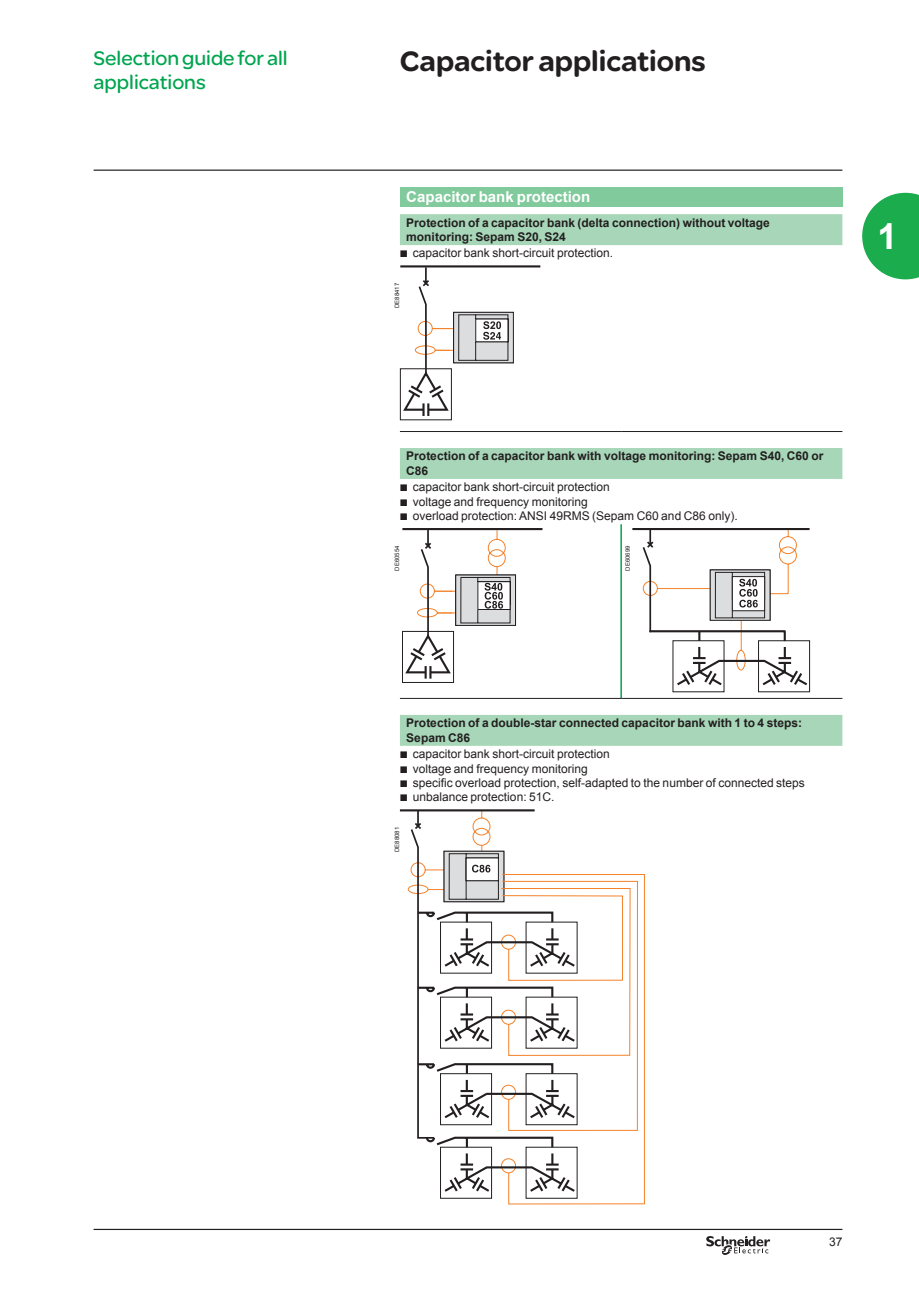
<style>
.page{position:relative;width:919px;height:1289px;background:#fff}
.page>*{position:absolute;margin:0;border:0;box-sizing:border-box;transform-origin:0 0}
.t1{font:700 36px "Arial";color:#fff}
._0_TitleLev1Fwd{font:900 30px "SE Optimist";color:#231f20}
._0_TopicFwd{font:21px "SE Optimist";color:#00a54f}
.Cell_Section_2__10{font:700 15px "Arial";color:#fff}
._2_List_Cube1__8{font:12px "Arial";color:#231f20}
.Cell_Section_3__8{font:700 12px/14.4px "Arial";color:#231f20}
.Recording_Number{font:6px "Arial";color:#231f20}
.s1{font-family:"Graph Schneider"}
</style>
<div class="page">
<hr style="left:94px;top:169px;width:748px;height:2px;background:#231f20">
<hr style="left:94px;top:1228px;width:748px;height:1px;background:#231f20">
<svg style="left:706px;top:1236px;width:64px;height:18px"></svg>
<svg style="left:862px;top:193px;width:56px;height:86px"></svg>
<div style="left:400px;top:187px;width:442px;height:20px;background:#80ca9c"></div>
<svg style="left:400px;top:214px;width:442px;height:531px"></svg>
<hr style="left:620px;top:524px;width:2px;height:174px;background:#00a54f">
<hr style="left:400px;top:431px;width:221px;height:1px;background:#231f20">
<hr style="left:621px;top:431px;width:221px;height:1px;background:#231f20">
<hr style="left:400px;top:698px;width:221px;height:1px;background:#231f20">
<hr style="left:621px;top:698px;width:221px;height:1px;background:#231f20">
<hr style="left:402px;top:528px;width:140px;height:2px;background:#231f20">
<div style="left:402px;top:631px;width:52px;height:52px;border:1px solid #231f20"></div>
<svg style="left:403px;top:530px;width:113px;height:148px"></svg>
<hr style="left:632px;top:528px;width:177px;height:2px;background:#231f20">
<div style="left:758px;top:640px;width:52px;height:52px;border:1px solid #231f20"></div>
<svg style="left:641px;top:530px;width:168px;height:157px"></svg>
<hr style="left:400px;top:265px;width:140px;height:2px;background:#231f20">
<div style="left:400px;top:368px;width:52px;height:52px;border:1px solid #231f20"></div>
<svg style="left:401px;top:267px;width:112px;height:149px"></svg>
<hr style="left:400px;top:809px;width:134px;height:2px;background:#231f20">
<svg style="left:508px;top:874px;width:137px;height:330px"></svg>
<svg style="left:407px;top:809px;width:170px;height:384px"></svg>
<p class="_0_TopicFwd" style="left:94px;top:43px;width:196px">Selection guide for all</p>
<p class="_0_TitleLev1Fwd" style="left:400px;top:39px;width:307px">Capacitor applications</p>
<p class="_0_TopicFwd" style="left:94px;top:67px;width:114px">applications</p>
<p class="Cell_Section_2__10" style="left:406px;top:186px;width:185px">Capacitor bank protection</p>
<p class="Cell_Section_3__8" style="left:406px;top:215px;width:365px">Protection of a capacitor bank (delta connection) without voltage monitoring: Sepam S20, S24</p>
<p class="_2_List_Cube1__8" style="left:400px;top:245px;width:215px"><span class="s1">b</span> capacitor bank short-circuit protection.</p>
<p class="Recording_Number" style="left:393px;top:308px;width:27px;rotate:-90deg">DE88417</p>
<h1 class="t1" style="left:877px;top:213px;width:22px">1</h1>
<p class="Cell_Section_3__8" style="left:406px;top:449px;width:418px">Protection of a capacitor bank with voltage monitoring: Sepam S40, C60 or<br>C86</p>
<p class="_2_List_Cube1__8" style="left:400px;top:479px;width:211px"><span class="s1">b</span> capacitor bank short-circuit protection</p>
<p class="_2_List_Cube1__8" style="left:400px;top:493px;width:189px"><span class="s1">b</span> voltage and frequency monitoring</p>
<p class="_2_List_Cube1__8" style="left:400px;top:508px;width:339px"><span class="s1">b</span> overload protection: ANSI 49RMS (Sepam C60 and C86 only).</p>
<p class="Recording_Number" style="left:393px;top:570px;width:27px;rotate:-90deg">DE60554</p>
<p class="Recording_Number" style="left:623px;top:570px;width:27px;rotate:-90deg">DE60699</p>
<p class="Cell_Section_3__8" style="left:406px;top:716px;width:397px">Protection of a double-star connected capacitor bank with 1 to 4 steps:<br>Sepam C86</p>
<p class="_2_List_Cube1__8" style="left:400px;top:746px;width:211px"><span class="s1">b</span> capacitor bank short-circuit protection</p>
<p class="_2_List_Cube1__8" style="left:400px;top:760px;width:189px"><span class="s1">b</span> voltage and frequency monitoring</p>
<p class="_2_List_Cube1__8" style="left:400px;top:775px;width:406px"><span class="s1">b</span> specific overload protection, self-adapted to the number of connected steps</p>
<p class="_2_List_Cube1__8" style="left:400px;top:789px;width:156px"><span class="s1">b</span> unbalance protection: 51C.</p>
<p class="Recording_Number" style="left:393px;top:851px;width:27px;rotate:-90deg">DE88081</p>
<p class="_2_List_Cube1__8" style="left:829px;top:1234px;width:15px">37</p>
</div>
